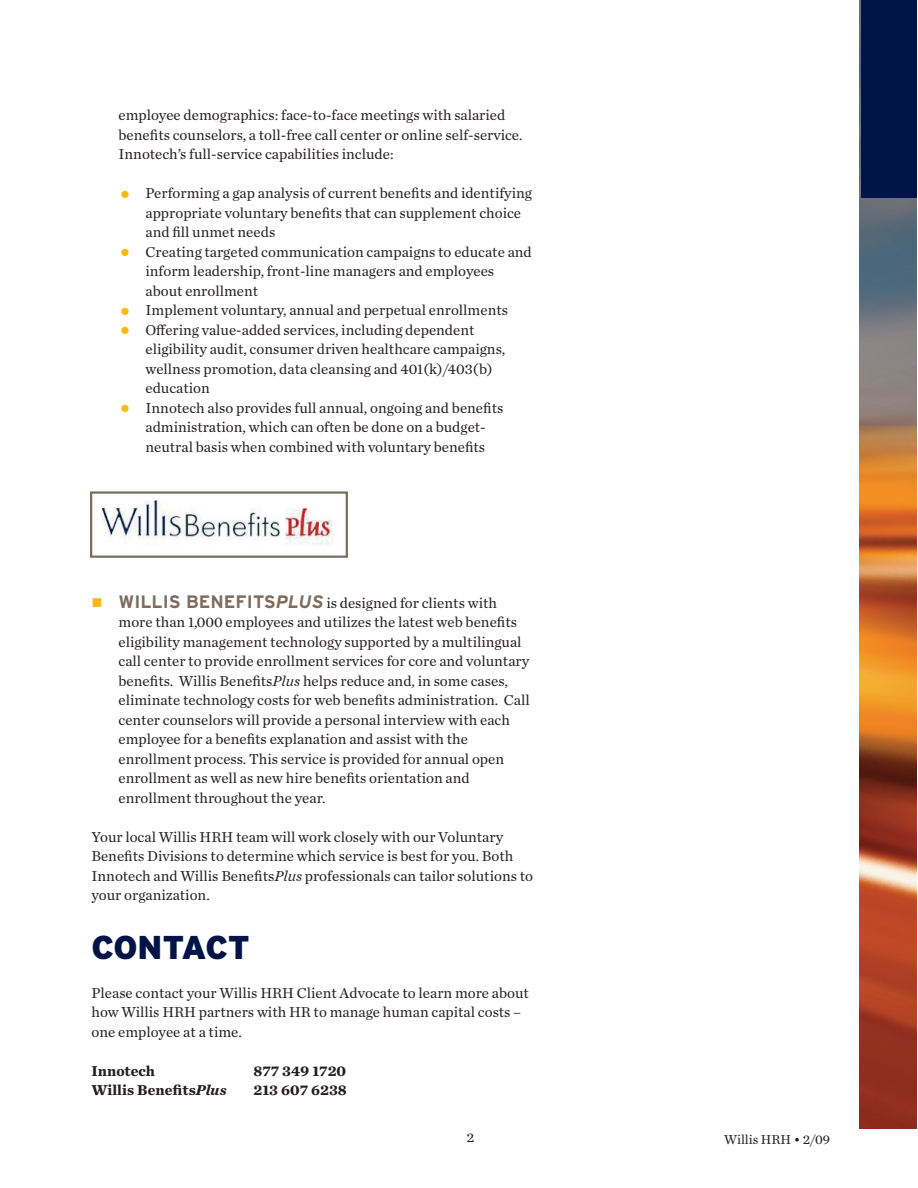
<style>
.page{position:relative;width:918px;height:1188px;background:#fff}
.page>*{position:absolute;margin:0;border:0;box-sizing:border-box;transform-origin:0 0}
.t1{font:900 33px "Interstate";letter-spacing:-.02em;color:#001447}
.t2{font:15px/19.5px "Chronicle Text G1";color:#231f20}
.t3{font:700 15px "Chronicle Text G1";color:#231f20}
.t4{font:13.5px "Chronicle Text G1";color:#231f20}
.t5{font:13.5px "Chronicle Text G1";color:#231f20;scale:1.05 1}
.s1{font-size:27px;color:#fcb814}
.s2{font-family:"Interstate";font-weight:700;font-size:18px;color:#7e6d5f}
.s3{font-family:"Interstate";font-weight:700;font-style:italic;font-size:18px;color:#7e6d5f}
.s4{font-style:italic}
</style>
<div class="page">
<img style="left:860px;top:0;width:56px;height:1128px">
<div style="left:861px;top:0;width:55px;height:197px;background:#001447"></div>
<div style="left:90px;top:491px;width:258px;height:67px;border:2px solid #7e6d5f"></div>
<img style="left:102px;top:500px;width:231px;height:45px">
<p class="t2" style="left:118px;top:107px;width:406px">employee demographics: face-to-face meetings with salaried benefits counselors, a toll-free call center or online self-service.<br>Innotech’s full-service capabilities include:</p>
<p class="t2" style="left:146px;top:185px;width:388px;text-indent:-27px"><span class="s1">•</span> Performing a gap analysis of current benefits and identifying appropriate voluntary benefits that can supplement choice and fill unmet needs</p>
<p class="t2" style="left:146px;top:243px;width:388px;text-indent:-27px"><span class="s1">•</span> Creating targeted communication campaigns to educate and inform leadership, front-line managers and employees about enrollment</p>
<p class="t2" style="left:118px;top:302px;width:391px"><span class="s1">•</span> Implement voluntary, annual and perpetual enrollments</p>
<p class="t2" style="left:146px;top:321px;width:361px;text-indent:-27px"><span class="s1">•</span> Offering value-added services, including dependent eligibility audit, consumer driven healthcare campaigns, wellness promotion, data cleansing and 401(k)/403(b) education</p>
<p class="t2" style="left:146px;top:399px;width:359px;text-indent:-27px"><span class="s1">•</span> Innotech also provides full annual, ongoing and benefits administration, which can often be done on a budget&shy;neutral basis when combined with voluntary benefits</p>
<p class="t2" style="left:118px;top:594px;width:413px"><span class="s2">WILLIS BENEFITS</span><span class="s3">PLUS</span> is designed for clients with more than 1,000 employees and utilizes the latest web benefits eligibility management technology supported by a multilingual call center to provide enrollment services for core and voluntary benefits. Willis Benefits<span class="s4">Plus</span> helps reduce and, in some cases, eliminate technology costs for web benefits administration. Call center counselors will provide a personal interview with each employee for a benefits explanation and assist with the enrollment process. This service is provided for annual open enrollment as well as new hire benefits orientation and enrollment throughout the year.</p>
<p class="t2" style="left:91px;top:828px;width:443px">Your local Willis HRH team will work closely with our Voluntary Benefits Divisions to determine which service is best for you. Both Innotech and Willis Benefits<span class="s4">Plus</span> professionals can tailor solutions to your organization.</p>
<h1 class="t1" style="left:92px;top:935px;width:160px">CONTACT</h1>
<p class="t2" style="left:92px;top:984px;width:439px">Please contact your Willis HRH Client Advocate to learn more about how Willis HRH partners with HR to manage human capital costs – one employee at a time.</p>
<p class="t3" style="left:92px;top:1064px;width:65px">Innotech</p>
<p class="t3" style="left:254px;top:1064px;width:94px">877 349 1720</p>
<p class="t3" style="left:92px;top:1083px;width:137px">Willis Benefits<span class="s4">Plus</span></p>
<p class="t3" style="left:254px;top:1083px;width:95px">213 607 6238</p>
<p class="t5" style="left:467px;top:1132px;width:9px">2</p>
<p class="t4" style="left:724px;top:1134px;width:108px">Willis HRH • 2/09</p>
</div>
